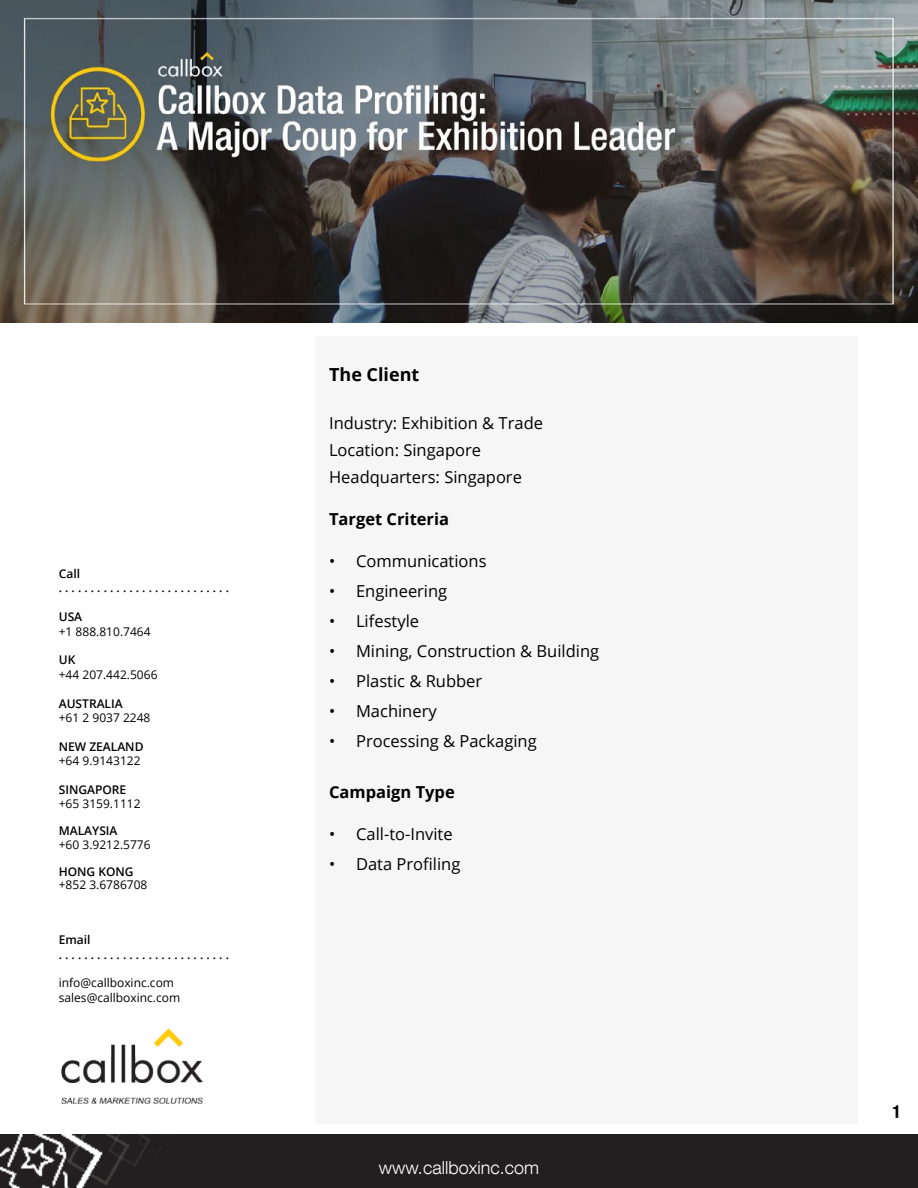
<style>
.page{position:relative;width:918px;height:1188px;background:#fff}
.page>*{position:absolute;margin:0;border:0;box-sizing:border-box;transform-origin:0 0}
.t1{font:300 18px "Helvetica Neue LT Com";color:#fff}
.t2{font:700 18px "Open Sans";color:#000}
.t3{font:700 condensed 18px "Helvetica Neue LT Com";color:#000}
.t4{font:16.5px/27px "Open Sans";color:#000}
.t5{font:700 16.5px "Open Sans";color:#000}
.t6{font:12px/14.4px "Open Sans";color:#000}
.t7{font:600 12px/14.4px "Open Sans";color:#000}
</style>
<div class="page">
<div style="left:315px;top:337px;width:542px;height:787px;background:#f6f6f6"></div>
<div style="left:0;top:1135px;width:918px;height:53px;background:#231f20"></div>
<img style="left:61px;top:1028px;width:142px;height:76px">
<img style="left:0;top:0;width:918px;height:323px">
<p class="t7" style="left:59px;top:566px;width:172px">Call<br>. . . . . . . . . . . . . . . . . . . . . . . . . . .</p>
<p class="t7" style="left:59px;top:609px;width:25px">USA</p>
<p class="t6" style="left:59px;top:624px;width:93px">+1 888.810.7464</p>
<p class="t7" style="left:59px;top:653px;width:18px">UK</p>
<p class="t6" style="left:59px;top:667px;width:100px">+44 207.442.5066</p>
<p class="t7" style="left:59px;top:696px;width:65px">AUSTRALIA</p>
<p class="t6" style="left:59px;top:710px;width:93px">+61 2 9037 2248</p>
<p class="t7" style="left:59px;top:739px;width:86px">NEW ZEALAND</p>
<p class="t6" style="left:59px;top:753px;width:83px">+64 9.9143122</p>
<p class="t7" style="left:59px;top:782px;width:69px">SINGAPORE</p>
<p class="t6" style="left:59px;top:797px;width:83px">+65 3159.1112</p>
<p class="t7" style="left:59px;top:824px;width:60px">MALAYSIA</p>
<p class="t6" style="left:59px;top:837px;width:93px">+60 3.9212.5776</p>
<p class="t7" style="left:59px;top:864px;width:76px">HONG KONG</p>
<p class="t6" style="left:59px;top:878px;width:90px">+852 3.6786708</p>
<p class="t7" style="left:59px;top:932px;width:172px">Email<br>. . . . . . . . . . . . . . . . . . . . . . . . . . .</p>
<p class="t6" style="left:59px;top:976px;width:123px">info@callboxinc.com sales@callboxinc.com</p>
<p class="t2" style="left:329px;top:362px;width:92px">The Client</p>
<p class="t4" style="left:329px;top:409px;width:215px">Industry: Exhibition &amp; Trade<br>Location: Singapore<br>Headquarters: Singapore</p>
<p class="t5" style="left:329px;top:508px;width:121px">Target Criteria</p>
<p class="t4" style="left:329px;top:547px;width:159px">• Communications</p>
<p class="t4" style="left:329px;top:577px;width:120px">• Engineering</p>
<p class="t4" style="left:329px;top:607px;width:92px">• Lifestyle</p>
<p class="t4" style="left:329px;top:637px;width:272px">• Mining, Construction &amp; Building</p>
<p class="t4" style="left:329px;top:667px;width:155px">• Plastic &amp; Rubber</p>
<p class="t4" style="left:329px;top:697px;width:109px">• Machinery</p>
<p class="t4" style="left:329px;top:727px;width:209px">• Processing &amp; Packaging</p>
<p class="t5" style="left:329px;top:781px;width:127px">Campaign Type</p>
<p class="t4" style="left:329px;top:820px;width:125px">• Call-to-Invite</p>
<p class="t4" style="left:329px;top:850px;width:133px">• Data Profiling</p>
<p class="t1" style="left:379px;top:1156px;width:162px">www.callboxinc.com</p>
<p class="t3" style="left:892px;top:1101px;width:10px">1</p>
</div>
